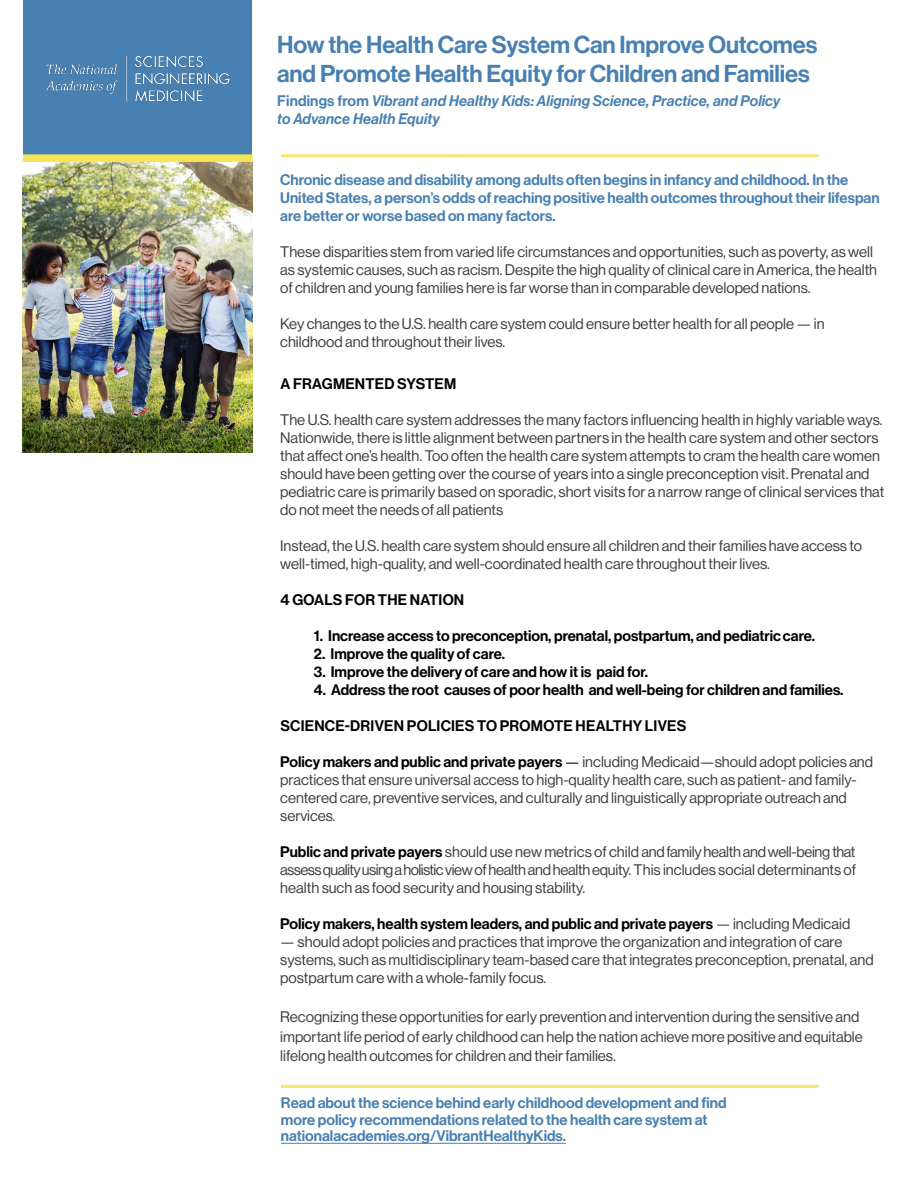
<style>
.page{position:relative;width:918px;height:1188px;background:#fff}
.page>*{position:absolute;margin:0;border:0;box-sizing:border-box;transform-origin:0 0}
.Headline{font:24px/28.8px "N Haas Grotesk DS Pro 65 Md";letter-spacing:-.005em;color:#4880b2}
.t1{font:15px/18px "N Haas Grotesk DS Pro 55 Rg";color:#3e3e3f}
.Subhead{font:15px "N Haas Grotesk DS Pro 65 Md";color:#000}
.t2{font:15px/18px "N Haas Grotesk DS Pro 65 Md";color:#4880b2}
.Headline-2{font:15px/18px "N Haas Grotesk DS Pro 66 Md It";letter-spacing:.01em;color:#4880b2}
.s1{font-family:"N Haas Grotesk DS Pro 65 Md"}
.s2{font-family:"N Haas Grotesk DS Pro 65 Md";color:#000}
.s3{color:#000}
.s4{font-family:"N Haas Grotesk DS Pro 55 Rg";color:#3e3e3f}
</style>
<div class="page">
<img style="left:23px;top:162px;width:230px;height:291px">
<div style="left:24px;top:0;width:228px;height:154px;background:#4880b2"></div>
<img style="left:45px;top:55px;width:185px;height:47px">
<div style="left:23px;top:154px;width:230px;height:8px;background:#f8e458"></div>
<hr style="left:281px;top:154px;width:538px;height:3px;background:#f4e770">
<hr style="left:281px;top:1085px;width:538px;height:3px;background:#f4e770">
<hr style="left:281px;top:1143px;width:285px;height:1px;background:#4880b2">
<p class="Headline" style="left:277px;top:31px;width:542px">How the Health Care System Can Improve Outcomes and Promote Health Equity for Children and Families</p>
<p class="Headline-2" style="left:277px;top:92px;width:505px"><span class="s1">Findings from</span> Vibrant and Healthy Kids: Aligning Science, Practice, and Policy to Advance Health Equity</p>
<p class="t2" style="left:280px;top:171px;width:601px">Chronic disease and disability among adults often begins in infancy and childhood. In the<br>United States, a person’s odds of reaching positive health outcomes throughout their lifespan are better or worse based on many factors.</p>
<p class="t1" style="left:280px;top:243px;width:598px">These disparities stem from varied life circumstances and opportunities, such as poverty, as well as systemic causes, such as racism. Despite the high quality of clinical care in America, the health of children and young families here is far worse than in comparable developed nations.</p>
<p class="t1" style="left:280px;top:315px;width:546px">Key changes to the U.S. health care system could ensure better health for all people — in childhood and throughout their lives.</p>
<p class="Subhead" style="left:280px;top:375px;width:177px">A FRAGMENTED SYSTEM</p>
<p class="t1" style="left:280px;top:411px;width:606px">The U.S. health care system addresses the many factors influencing health in highly variable ways.<br>Nationwide, there is little alignment between partners in the health care system and other sectors that affect one’s health. Too often the health care system attempts to cram the health care women should have been getting over the course of years into a single preconception visit. Prenatal and pediatric care is primarily based on sporadic, short visits for a narrow range of clinical services that do not meet the needs of all patients</p>
<p class="t1" style="left:280px;top:537px;width:584px">Instead, the U.S. health care system should ensure all children and their families have access to well-timed, high-quality, and well-coordinated health care throughout their lives.</p>
<p class="Subhead" style="left:280px;top:591px;width:185px">4 GOALS FOR THE NATION</p>
<p class="Subhead" style="left:314px;top:627px;width:503px">1. Increase access to preconception, prenatal, postpartum, and pediatric care.</p>
<p class="Subhead" style="left:314px;top:645px;width:193px">2. Improve the quality of care.</p>
<p class="Subhead" style="left:314px;top:663px;width:336px">3. Improve the delivery of care and how it is paid for.</p>
<p class="Subhead" style="left:314px;top:681px;width:531px">4. Address the root causes of poor health and well-being for children and families.</p>
<p class="Subhead" style="left:280px;top:717px;width:407px">SCIENCE-DRIVEN POLICIES TO PROMOTE HEALTHY LIVES</p>
<p class="t1" style="left:280px;top:753px;width:594px"><span class="s2">Policy makers and public and private payers</span> <span class="s3">—</span> including Medicaid—should adopt policies and practices that ensure universal access to high-quality health care, such as patient- and family&shy;centered care, preventive services, and culturally and linguistically appropriate outreach and services.</p>
<p class="t1" style="left:280px;top:843px;width:577px;text-align:justify"><span class="s2">Public and private payers</span> should use new metrics of child and family health and well-being that assess quality using a holistic view of health and health equity. This includes social determinants of health such as food security and housing stability.</p>
<p class="Subhead" style="left:280px;top:915px;width:572px">Policy makers, health system leaders, and public and private payers <span class="s4">— including Medicaid</span></p>
<p class="t1" style="left:280px;top:933px;width:595px">— should adopt policies and practices that improve the organization and integration of care systems, such as multidisciplinary team-based care that integrates preconception, prenatal, and postpartum care with a whole-family focus.</p>
<p class="t1" style="left:280px;top:1007px;width:584px;line-height:19.5px">Recognizing these opportunities for early prevention and intervention during the sensitive and important life period of early childhood can help the nation achieve more positive and equitable lifelong health outcomes for children and their families.</p>
<p class="t2" style="left:281px;top:1095px;width:447px;line-height:16.5px">Read about the science behind early childhood development and find more policy recommendations related to the health care system at nationalacademies.org/VibrantHealthyKids.</p>
</div>
